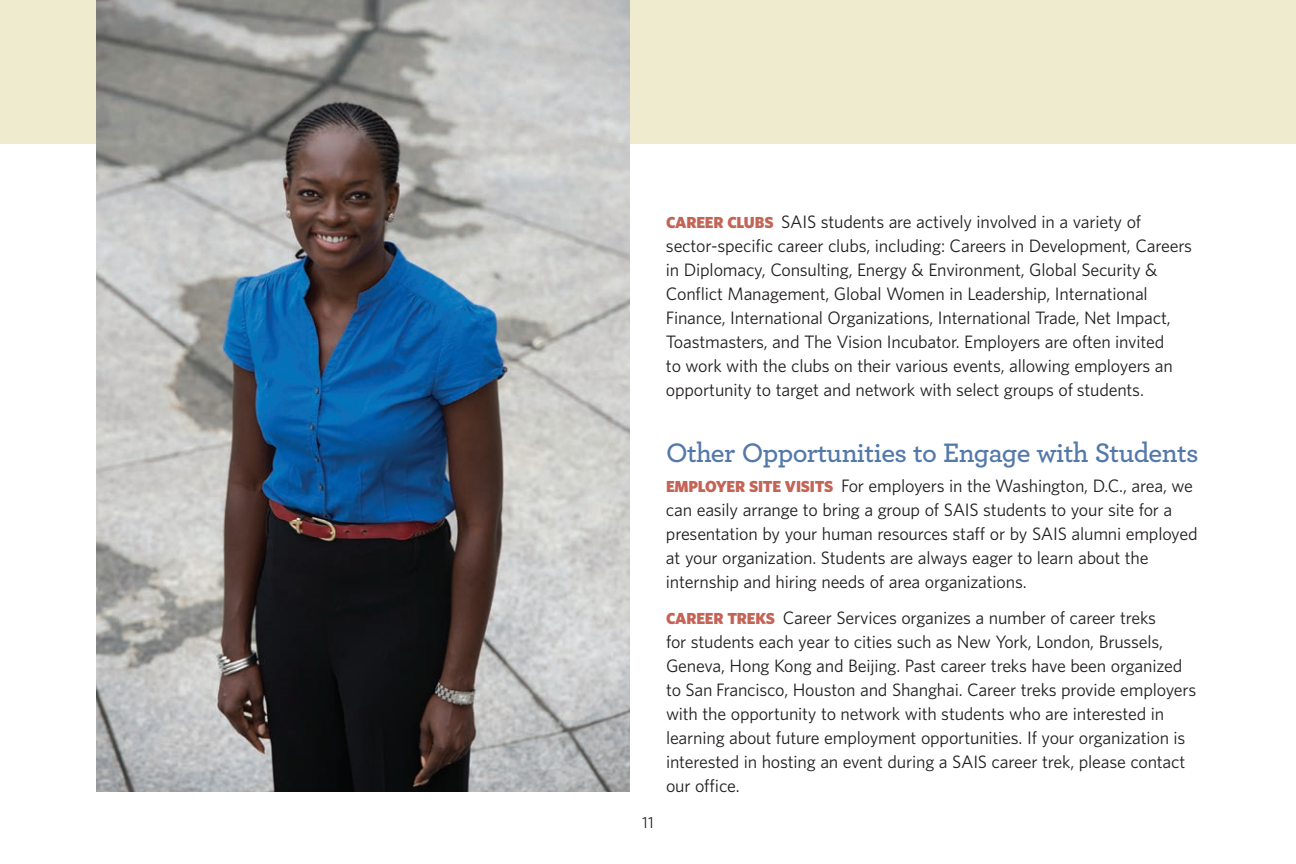
<style>
.page{position:relative;width:1296px;height:864px;background:#fff}
.page>*{position:absolute;margin:0;border:0;box-sizing:border-box;transform-origin:0 0}
.subhead_for_recruiti{font:600 28px "Archer";letter-spacing:-.02em;color:#5378aa}
.Body_for_recruiting{font:18px/24px "Whitney";letter-spacing:-.01em;color:#231f20}
.t1{font:16px "Whitney";color:#231f20}
.s1{font-weight:900;font-size:16px;color:#c46457}
</style>
<div class="page">
<div style="left:0;top:0;width:1296px;height:144px;background:#efebce"></div>
<img style="left:96px;top:0;width:534px;height:792px">
<p class="Body_for_recruiting" style="left:666px;top:209px;width:528px"><span class="s1">CAREER CLUBS</span> SAIS students are actively involved in a variety of sector-specific career clubs, including: Careers in Development, Careers in Diplomacy, Consulting, Energy &amp; Environment, Global Security &amp; Conflict Management, Global Women in Leadership, International Finance, International Organizations, International Trade, Net Impact, Toastmasters, and The Vision Incubator. Employers are often invited<br>to work with the clubs on their various events, allowing employers an opportunity to target and network with select groups of students.</p>
<p class="t1" style="left:642px;top:812px;width:13px">11</p>
<p class="subhead_for_recruiti" style="left:666px;top:432px;width:534px">Other Opportunities to Engage with Students</p>
<p class="Body_for_recruiting" style="left:666px;top:473px;width:533px"><span class="s1">EMPLOYER SITE VISITS</span> For employers in the Washington, D.C., area, we can easily arrange to bring a group of SAIS students to your site for a presentation by your human resources staff or by SAIS alumni employed at your organization. Students are always eager to learn about the internship and hiring needs of area organizations.</p>
<p class="Body_for_recruiting" style="left:666px;top:605px;width:532px"><span class="s1">CAREER TREKS</span> Career Services organizes a number of career treks<br>for students each year to cities such as New York, London, Brussels, Geneva, Hong Kong and Beijing. Past career treks have been organized to San Francisco, Houston and Shanghai. Career treks provide employers with the opportunity to network with students who are interested in learning about future employment opportunities. If your organization is interested in hosting an event during a SAIS career trek, please contact our office.</p>
</div>
